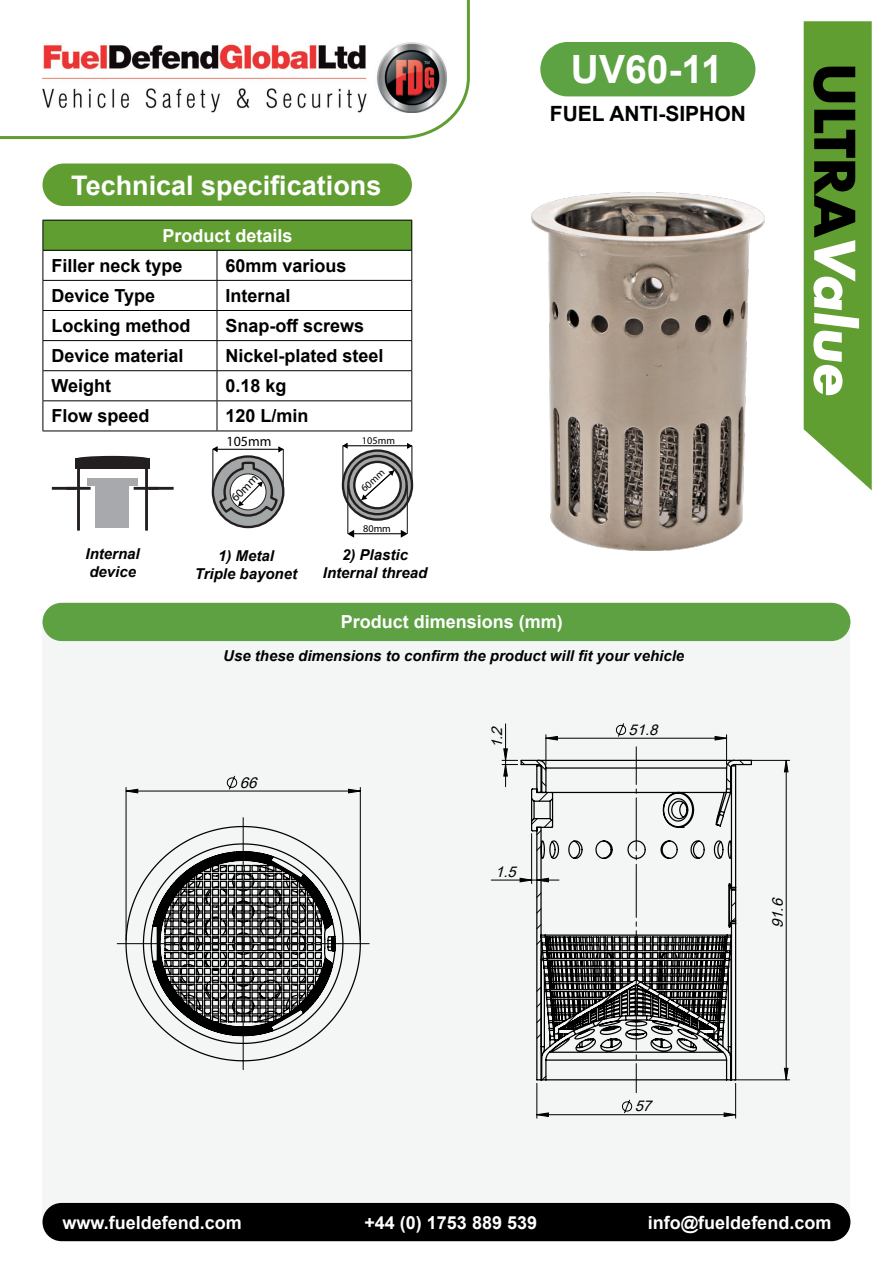
<style>
.page{position:relative;width:893px;height:1263px;background:#fff}
.page>*{position:absolute;margin:0;border:0;box-sizing:border-box;transform-origin:0 0}
.t1{font:700 61.5px "Futura PT";letter-spacing:-.02em;color:#000}
.t2{font:700 39px "Arial";color:#fff}
.t3{font:700 27px "Arial";color:#fff}
.t4{font:700 21px "Arial";color:#000}
.t5{font:700 18px "Arial";color:#000}
.t6{font:700 18px "Arial";color:#fff}
.t7{font:italic 700 15px "Arial";color:#000}
.t8{font:italic 15px "Arial";color:#000}
.t9{font:italic 14.7px "Arial";color:#000}
.t10{font:14.1px "Myriad Pro";letter-spacing:-.005em;color:#000001}
.t11{font:12px "Myriad Pro";color:#000001}
.t12{font:10.35px "Myriad Pro";letter-spacing:-.005em;color:#000001}
.s1{font-style:italic;color:#fff}
</style>
<div class="page">
<div style="left:43px;top:622px;width:807px;height:600px;background:#f3f6f4"></div>
<div style="left:43px;top:1203px;width:807px;height:38px;background:#000;border-radius:19px"></div>
<img style="left:531px;top:192px;width:233px;height:359px">
<div style="left:43px;top:163px;width:369px;height:43px;background:#609e31;border-radius:21px"></div>
<div style="left:540px;top:42px;width:215px;height:54px;background:#5da243;border-radius:27px"></div>
<div style="left:43px;top:603px;width:807px;height:38px;background:#5da143;border-radius:19px"></div>
<hr style="left:126px;top:787px;width:1px;height:153px;background:#000">
<hr style="left:360px;top:787px;width:1px;height:153px;background:#000">
<svg style="left:125px;top:775px;width:236px;height:18px"></svg>
<svg style="left:125px;top:825px;width:237px;height:237px"></svg>
<svg style="left:616px;top:723px;width:10px;height:13px"></svg>
<hr style="left:536px;top:1083px;width:1px;height:35px;background:#000">
<hr style="left:735px;top:1083px;width:1px;height:35px;background:#000">
<hr style="left:491px;top:880px;width:41px;height:1px;background:#000">
<hr style="left:738px;top:760px;width:52px;height:1px;background:#000">
<hr style="left:734px;top:1079px;width:56px;height:1px;background:#000">
<hr style="left:505px;top:724px;width:1px;height:36px;background:#000">
<svg style="left:536px;top:736px;width:200px;height:380px"></svg>
<svg style="left:504px;top:749px;width:284px;height:331px"></svg>
<svg style="left:520px;top:759px;width:232px;height:322px"></svg>
<svg style="left:804px;top:21px;width:68px;height:469px;background:#6aa43f"></svg>
<div style="left:43px;top:220px;width:369px;height:30px;background:#609e31"></div>
<hr style="left:43px;top:220px;width:174px;height:1px;background:#000">
<hr style="left:43px;top:220px;width:1px;height:30px;background:#000">
<hr style="left:217px;top:220px;width:195px;height:1px;background:#000">
<hr style="left:411px;top:220px;width:1px;height:30px;background:#000">
<hr style="left:43px;top:250px;width:174px;height:1px;background:#000">
<hr style="left:217px;top:250px;width:195px;height:1px;background:#000">
<hr style="left:43px;top:280px;width:174px;height:1px;background:#000">
<hr style="left:217px;top:280px;width:195px;height:1px;background:#000">
<hr style="left:43px;top:310px;width:174px;height:1px;background:#000">
<hr style="left:217px;top:310px;width:195px;height:1px;background:#000">
<hr style="left:43px;top:340px;width:174px;height:1px;background:#000">
<hr style="left:217px;top:340px;width:195px;height:1px;background:#000">
<hr style="left:43px;top:370px;width:174px;height:1px;background:#000">
<svg style="left:43px;top:251px;width:1px;height:149px"></svg>
<hr style="left:217px;top:370px;width:195px;height:1px;background:#000">
<svg style="left:217px;top:251px;width:1px;height:149px"></svg>
<svg style="left:411px;top:251px;width:1px;height:149px"></svg>
<hr style="left:43px;top:400px;width:174px;height:1px;background:#000">
<hr style="left:43px;top:401px;width:1px;height:30px;background:#000">
<hr style="left:217px;top:400px;width:195px;height:1px;background:#000">
<hr style="left:217px;top:401px;width:1px;height:30px;background:#000">
<hr style="left:411px;top:401px;width:1px;height:30px;background:#000">
<hr style="left:43px;top:431px;width:174px;height:1px;background:#000">
<hr style="left:217px;top:431px;width:195px;height:1px;background:#000">
<svg style="left:0;top:0;width:470px;height:140px"></svg>
<hr style="left:149px;top:487px;width:25px;height:3px;background:#231f20">
<hr style="left:52px;top:487px;width:24px;height:3px;background:#231f20">
<svg style="left:76px;top:469px;width:73px;height:62px"></svg>
<div style="left:87px;top:479px;width:50px;height:7px;background:#a8a9ad"></div>
<div style="left:96px;top:486px;width:33px;height:41px;background:#a8a9ad"></div>
<div style="left:75px;top:459px;width:75px;height:10px;background:#231f20"></div>
<div style="left:75px;top:456px;width:75px;height:6px;background:#231f20;border-radius:50%"></div>
<svg style="left:212px;top:446px;width:72px;height:81px"></svg>
<hr style="left:412px;top:446px;width:1px;height:39px;background:#231f20">
<hr style="left:353px;top:533px;width:49px;height:1px;background:#000001">
<svg style="left:347px;top:530px;width:7px;height:8px"></svg>
<svg style="left:401px;top:530px;width:6px;height:8px"></svg>
<svg style="left:342px;top:442px;width:70px;height:78px"></svg>
<hr style="left:347px;top:486px;width:1px;height:47px;background:#231f20">
<hr style="left:407px;top:485px;width:1px;height:49px;background:#231f20">
<p class="t2" style="left:571px;top:42px;width:153px">UV60-11</p>
<p class="t3" style="left:71px;top:166px;width:312px">Technical specifications</p>
<p class="t6" style="left:162px;top:223px;width:132px">Product details</p>
<p class="t5" style="left:51px;top:253px;width:133px">Filler neck type</p>
<p class="t5" style="left:225px;top:253px;width:123px">60mm various</p>
<p class="t5" style="left:51px;top:283px;width:105px">Device Type</p>
<p class="t5" style="left:225px;top:283px;width:67px">Internal</p>
<p class="t5" style="left:51px;top:313px;width:141px">Locking method</p>
<p class="t5" style="left:225px;top:313px;width:140px">Snap-off screws</p>
<p class="t5" style="left:51px;top:343px;width:134px">Device material</p>
<p class="t5" style="left:225px;top:343px;width:160px">Nickel-plated steel</p>
<p class="t5" style="left:51px;top:373px;width:61px">Weight</p>
<p class="t5" style="left:225px;top:373px;width:63px">0.18 kg</p>
<p class="t5" style="left:51px;top:403px;width:100px">Flow speed</p>
<p class="t5" style="left:225px;top:403px;width:85px">120 L/min</p>
<p class="t10" style="left:226px;top:432px;width:47px">105mm</p>
<p class="t11" style="left:228px;top:494px;width:34px;rotate:-46deg">60mm</p>
<p class="t12" style="left:362px;top:435px;width:35px">105mm</p>
<p class="t12" style="left:358px;top:485px;width:29px;rotate:-42deg">60mm</p>
<p class="t7" style="left:86px;top:544px;width:56px">Internal</p>
<p class="t7" style="left:89px;top:562px;width:48px">device</p>
<p class="t7" style="left:218px;top:546px;width:57px">1) Metal</p>
<p class="t7" style="left:195px;top:564px;width:104px">Triple bayonet</p>
<p class="t12" style="left:363px;top:522px;width:29px">80mm</p>
<p class="t7" style="left:342px;top:545px;width:67px">2) Plastic</p>
<p class="t7" style="left:323px;top:563px;width:106px">Internal thread</p>
<p class="t4" style="left:550px;top:99px;width:198px">FUEL ANTI-SIPHON</p>
<p class="t6" style="left:341px;top:609px;width:224px">Product dimensions (mm)</p>
<p class="t7" style="left:223px;top:646px;width:462px">Use these dimensions to confirm the product will fit your vehicle</p>
<p class="t8" style="left:240px;top:772px;width:24px">66</p>
<p class="t9" style="left:487px;top:748px;width:27px;rotate:-90deg">1.2</p>
<p class="t9" style="left:629px;top:720px;width:36px">51.8</p>
<p class="t1" style="left:874px;top:62px;width:336px;rotate:90deg">ULTRA<span class="s1">Value</span></p>
<p class="t9" style="left:495px;top:861px;width:27px">1.5</p>
<p class="t9" style="left:768px;top:928px;width:36px;rotate:-90deg">91.6</p>
<p class="t9" style="left:635px;top:1096px;width:23px">57</p>
<p class="t6" style="left:62px;top:1209px;width:181px">www.fueldefend.com</p>
<p class="t6" style="left:364px;top:1209px;width:174px">+44 (0) 1753 889 539</p>
<p class="t6" style="left:648px;top:1209px;width:185px">info@fueldefend.com</p>
</div>
